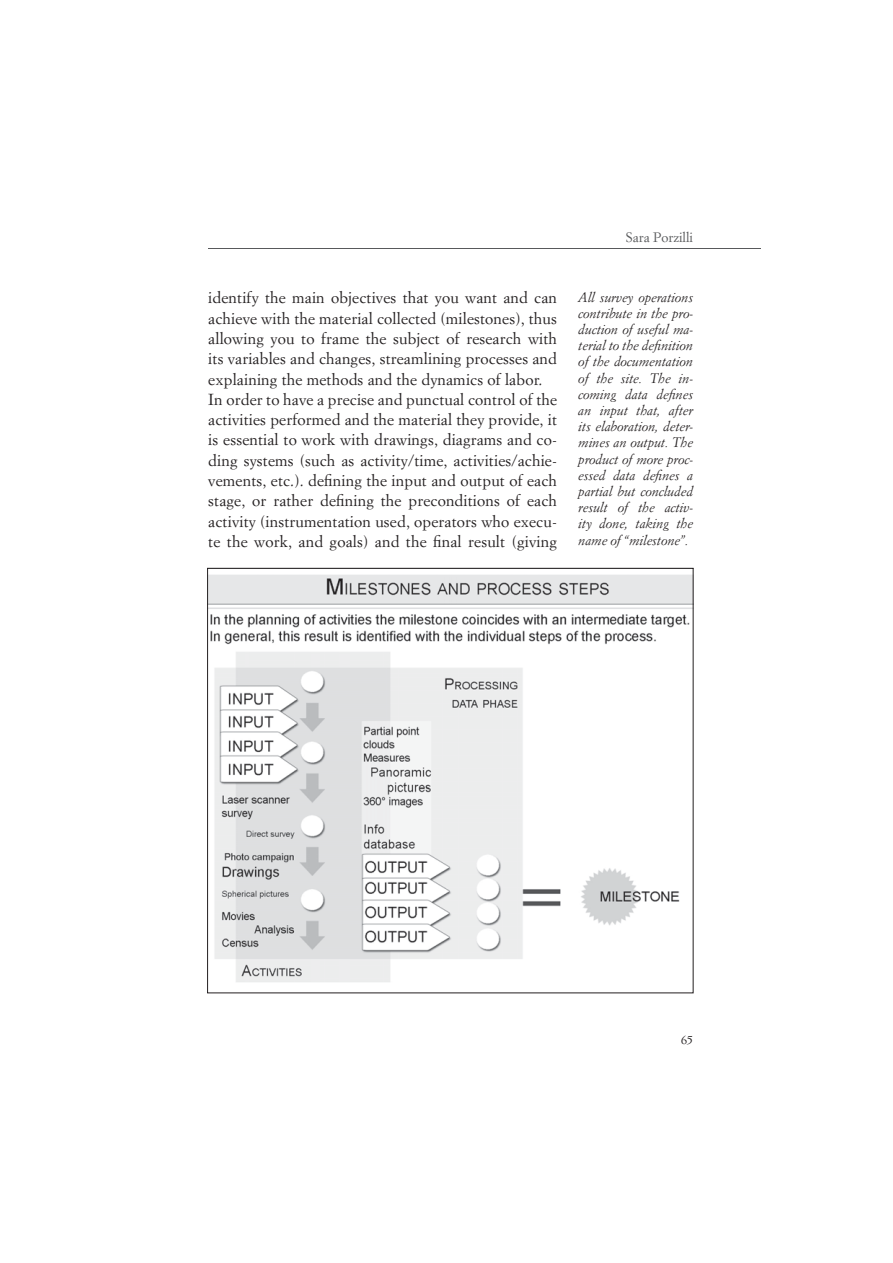
<style>
.page{position:relative;width:893px;height:1263px;background:#fff}
.page>*{position:absolute;margin:0;border:0;box-sizing:border-box;transform-origin:0 0}
.t1{font:15.75px/20.2px "Simoncini Garamond Std";letter-spacing:.01em;color:#231f20}
.t2{font:italic 13.5px/16.2px "Simoncini Garamond Std";letter-spacing:-.01em;color:#231f20;text-align:justify}
.t3{font:13.5px "Simoncini Garamond Std";color:#58595b}
.t4{font:12px "Simoncini Garamond Std";color:#231f20}
</style>
<div class="page">
<hr style="left:209px;top:248px;width:552px;height:1px;background:#58595b">
<img style="left:209px;top:575px;width:482px;height:407px">
<p class="t3" style="left:626px;top:231px;width:69px">Sara Porzilli</p>
<p class="t1" style="left:208px;top:289px;width:350px">identify the main objectives that you want and can achieve with the material collected (milestones), thus allowing you to frame the subject of research with its variables and changes, streamlining processes and explaining the methods and the dynamics of labor.<br>In order to have a precise and punctual control of the activities performed and the material they provide, it is essential to work with drawings, diagrams and co&shy;ding systems (such as activity/time, activities/achie&shy;vements, etc.). defining the input and output of each stage, or rather defining the preconditions of each activity (instrumentation used, operators who execu&shy;te the work, and goals) and the final result (giving</p>
<p class="t2" style="left:578px;top:289px;width:116px">All survey operations contribute in the pro&shy;duction of useful ma&shy;terial to the definition of the documentation of the site. The in&shy;coming data defines an input that, after its elaboration, deter&shy;mines an output. The product of more proc&shy;essed data defines a partial but concluded result of the activ&shy;ity done, taking the name of “milestone”.</p>
<p class="t4" style="left:681px;top:1035px;width:13px">65</p>
</div>
